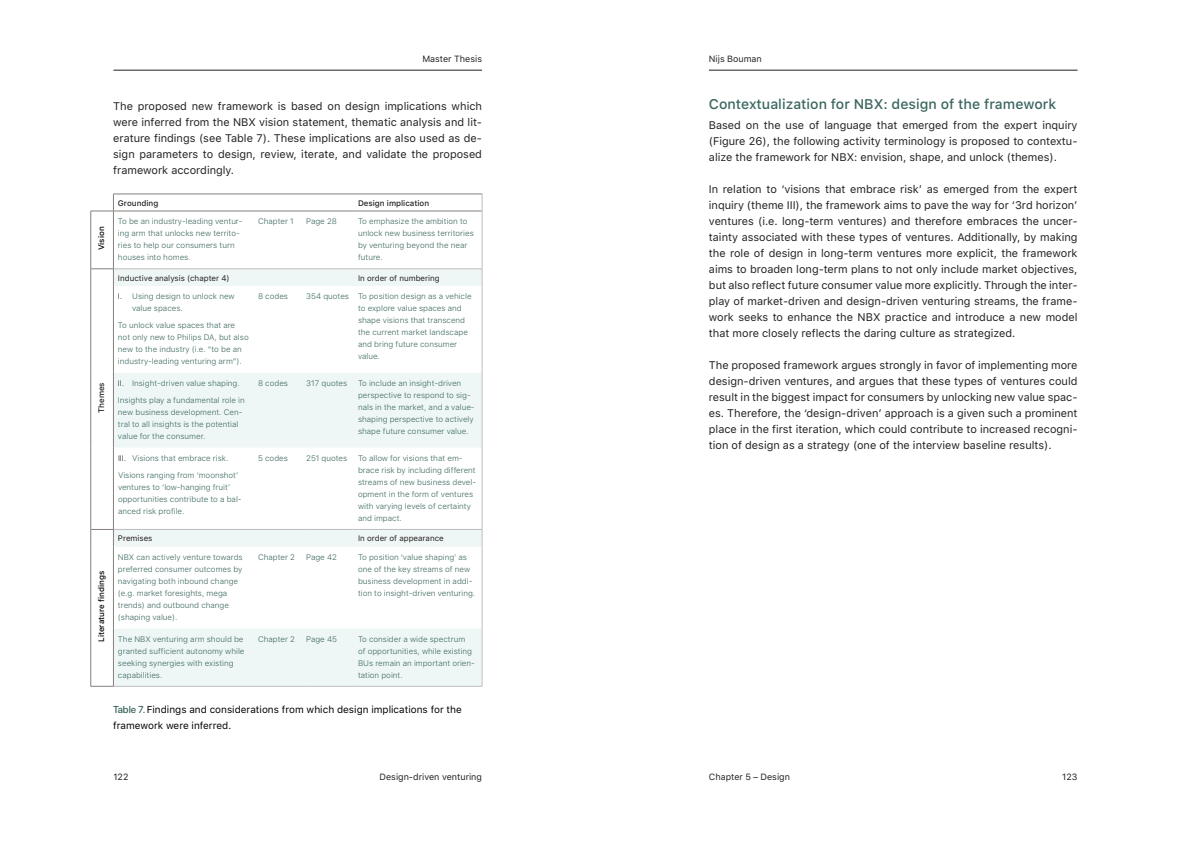
<style>
.page{position:relative;width:1191px;height:842px;background:#fff}
.page>*{position:absolute;margin:0;border:0;box-sizing:border-box;transform-origin:0 0}
.t1{font:500 14px "SF Pro Text";color:#3a665e}
.t2{font:11px/16px "SF Pro Text";color:#231f20;text-align:justify}
.t3{font:10px/16px "SF Pro Text";color:#000}
.t4{font:9px "SF Pro Text";color:#231f20}
.t5{font:300 8px/12px "SF Pro Text";color:#3a665e}
.t6{font:8px "SF Pro Text";color:#231f20}
.t7{font:500 8px "SF Pro Text";color:#231f20}
.t8{font:500 8px "SF Pro Text";color:#000}
.s1{color:#231f20}
.s2{font-family:"SF Pro Display";font-weight:500;color:#3a665e}
</style>
<div class="page">
<hr style="left:113px;top:70px;width:369px;height:1px;background:#231f20">
<hr style="left:709px;top:70px;width:368px;height:1px;background:#231f20">
<svg style="left:114px;top:270px;width:368px;height:416px"></svg>
<hr style="left:114px;top:269px;width:144px;height:1px;background:#bcbdc0">
<hr style="left:258px;top:269px;width:48px;height:1px;background:#bcbdc0">
<hr style="left:306px;top:269px;width:47px;height:1px;background:#bcbdc0">
<hr style="left:114px;top:686px;width:144px;height:1px;background:#bcbdc0">
<hr style="left:258px;top:686px;width:48px;height:1px;background:#bcbdc0">
<hr style="left:306px;top:686px;width:47px;height:1px;background:#bcbdc0">
<hr style="left:114px;top:529px;width:144px;height:1px;background:#bcbdc0">
<hr style="left:258px;top:529px;width:48px;height:1px;background:#bcbdc0">
<hr style="left:306px;top:529px;width:47px;height:1px;background:#bcbdc0">
<hr style="left:90px;top:211px;width:1px;height:58px;background:#867f7c">
<hr style="left:113px;top:211px;width:1px;height:58px;background:#867f7c">
<svg style="left:90px;top:269px;width:24px;height:418px"></svg>
<hr style="left:353px;top:194px;width:129px;height:1px;background:#867f7c">
<hr style="left:353px;top:211px;width:129px;height:1px;background:#867f7c">
<svg style="left:482px;top:194px;width:1px;height:17px"></svg>
<hr style="left:482px;top:211px;width:1px;height:58px;background:#bcbdc0">
<hr style="left:353px;top:269px;width:129px;height:1px;background:#bcbdc0">
<svg style="left:482px;top:269px;width:1px;height:17px"></svg>
<hr style="left:482px;top:286px;width:1px;height:87px;background:#bcbdc0">
<hr style="left:482px;top:373px;width:1px;height:75px;background:#bcbdc0">
<hr style="left:482px;top:448px;width:1px;height:81px;background:#bcbdc0">
<hr style="left:353px;top:529px;width:129px;height:1px;background:#bcbdc0">
<svg style="left:482px;top:530px;width:1px;height:17px"></svg>
<hr style="left:482px;top:547px;width:1px;height:81px;background:#bcbdc0">
<hr style="left:482px;top:628px;width:1px;height:58px;background:#bcbdc0">
<hr style="left:353px;top:686px;width:129px;height:1px;background:#bcbdc0">
<hr style="left:113px;top:194px;width:145px;height:1px;background:#867f7c">
<svg style="left:90px;top:194px;width:24px;height:18px"></svg>
<hr style="left:258px;top:194px;width:48px;height:1px;background:#867f7c">
<hr style="left:306px;top:194px;width:47px;height:1px;background:#867f7c">
<hr style="left:113px;top:211px;width:145px;height:1px;background:#867f7c">
<hr style="left:258px;top:211px;width:48px;height:1px;background:#867f7c">
<hr style="left:306px;top:211px;width:47px;height:1px;background:#867f7c">
<p class="t4" style="left:422px;top:53px;width:61px">Master Thesis</p>
<p class="t4" style="left:709px;top:53px;width:54px">Nijs Bouman</p>
<p class="t2" style="left:113px;top:97px;width:370px">The proposed new framework is based on design implications which were inferred from the NBX vision statement, thematic analysis and lit&shy;erature findings (see Table 7). These implications are also used as de&shy;sign parameters to design, review, iterate, and validate the proposed framework accordingly.</p>
<p class="t7" style="left:118px;top:197px;width:42px">Grounding</p>
<p class="t7" style="left:358px;top:197px;width:73px">Design implication</p>
<p class="t8" style="left:95px;top:250px;width:25px;rotate:-90deg">Vision</p>
<p class="t5" style="left:118px;top:216px;width:126px">To be an industry-leading ventur&shy;ing arm that unlocks new territo&shy;ries to help our consumers turn houses into homes.</p>
<p class="t5" style="left:258px;top:216px;width:37px">Chapter 1</p>
<p class="t5" style="left:306px;top:216px;width:32px">Page 28</p>
<p class="t5" style="left:358px;top:216px;width:117px">To emphasize the ambition to unlock new business territories by venturing beyond the near future.</p>
<p class="t7" style="left:95px;top:413px;width:32px;rotate:-90deg">Themes</p>
<p class="t6" style="left:118px;top:272px;width:113px">Inductive analysis (chapter 4)</p>
<p class="t6" style="left:358px;top:272px;width:83px">In order of numbering</p>
<p class="t5" style="left:132px;top:291px;width:104px;text-indent:-14px"><span class="s1">I.</span> Using design to unlock new value spaces.</p>
<p class="t5" style="left:118px;top:320px;width:132px">To unlock value spaces that are not only new to Philips DA, but also new to the industry (i.e. “to be an industry-leading venturing arm”).</p>
<p class="t5" style="left:258px;top:291px;width:32px">8 codes</p>
<p class="t5" style="left:358px;top:291px;width:115px;text-indent:-52px">354 quotes To position design as a vehicle to explore value spaces and shape visions that transcend the current market landscape and bring future consumer value.</p>
<p class="t5" style="left:118px;top:375px;width:128px;line-height:17px"><span class="s1">II.</span> Insight-driven value shaping.<br>Insights play a fundamental role in</p>
<p class="t5" style="left:118px;top:407px;width:126px">new business development. Cen&shy;tral to all insights is the potential value for the consumer.</p>
<p class="t5" style="left:118px;top:450px;width:122px;line-height:17px"><span class="s1">III.</span> Visions that embrace risk.<br>Visions ranging from ‘moonshot’</p>
<p class="t5" style="left:118px;top:481px;width:125px">ventures to ‘low-hanging fruit’ opportunities contribute to a bal&shy;anced risk profile.</p>
<p class="t5" style="left:258px;top:378px;width:32px">8 codes</p>
<p class="t5" style="left:306px;top:378px;width:42px">317 quotes</p>
<p class="t5" style="left:358px;top:378px;width:118px">To include an insight-driven perspective to respond to sig&shy;nals in the market, and a value&shy;shaping perspective to actively shape future consumer value.</p>
<p class="t5" style="left:258px;top:452px;width:31px">5 codes</p>
<p class="t5" style="left:306px;top:452px;width:43px">251 quotes</p>
<p class="t5" style="left:358px;top:452px;width:120px">To allow for visions that em&shy;brace risk by including different streams of new business devel&shy;opment in the form of ventures with varying levels of certainty and impact.</p>
<p class="t6" style="left:118px;top:533px;width:36px">Premises</p>
<p class="t6" style="left:358px;top:533px;width:87px">In order of appearance</p>
<p class="t5" style="left:118px;top:551px;width:126px">NBX can actively venture towards preferred consumer outcomes by navigating both inbound change (e.g. market foresights, mega trends) and outbound change (shaping value).</p>
<p class="t5" style="left:258px;top:551px;width:38px">Chapter 2</p>
<p class="t5" style="left:306px;top:551px;width:32px">Page 42</p>
<p class="t5" style="left:358px;top:551px;width:119px">To position ‘value shaping’ as one of the key streams of new business development in addi&shy;tion to insight-driven venturing.</p>
<p class="t5" style="left:118px;top:633px;width:128px">The NBX venturing arm should be granted sufficient autonomy while seeking synergies with existing capabilities.</p>
<p class="t5" style="left:258px;top:633px;width:38px">Chapter 2</p>
<p class="t5" style="left:306px;top:633px;width:32px">Page 45</p>
<p class="t5" style="left:358px;top:633px;width:118px">To consider a wide spectrum<br>of opportunities, while existing<br>BUs remain an important orien&shy;tation point.</p>
<p class="t3" style="left:113px;top:700px;width:350px"><span class="s2">Table 7.</span> Findings and considerations from which design implications for the framework were inferred.</p>
<p class="t8" style="left:95px;top:642px;width:72px;rotate:-90deg">Literature findings</p>
<h1 class="t1" style="left:709px;top:93px;width:349px">Contextualization for NBX: design of the framework</h1>
<h2 class="t2" style="left:709px;top:116px;width:370px">Based on the use of language that emerged from the expert inquiry (Figure 26), the following activity terminology is proposed to contextu&shy;alize the framework for NBX: envision, shape, and unlock (themes).</h2>
<p class="t2" style="left:709px;top:180px;width:370px">In relation to ‘visions that embrace risk’ as emerged from the expert inquiry (theme III), the framework aims to pave the way for ‘3rd horizon’ ventures (i.e. long-term ventures) and therefore embraces the uncer&shy;tainty associated with these types of ventures. Additionally, by making the role of design in long-term ventures more explicit, the framework aims to broaden long-term plans to not only include market objectives, but also reflect future consumer value more explicitly. Through the inter&shy;play of market-driven and design-driven venturing streams, the frame&shy;work seeks to enhance the NBX practice and introduce a new model that more closely reflects the daring culture as strategized.</p>
<p class="t2" style="left:709px;top:356px;width:370px">The proposed framework argues strongly in favor of implementing more design-driven ventures, and argues that these types of ventures could result in the biggest impact for consumers by unlocking new value spac&shy;es. Therefore, the ‘design-driven’ approach is a given such a prominent place in the first iteration, which could contribute to increased recogni&shy;tion of design as a strategy (one of the interview baseline results).</p>
<p class="t4" style="left:380px;top:771px;width:104px">Design-driven venturing</p>
<p class="t4" style="left:709px;top:771px;width:83px">Chapter 5 – Design</p>
<p class="t4" style="left:113px;top:771px;width:17px">122</p>
<p class="t4" style="left:1062px;top:771px;width:17px">123</p>
</div>
